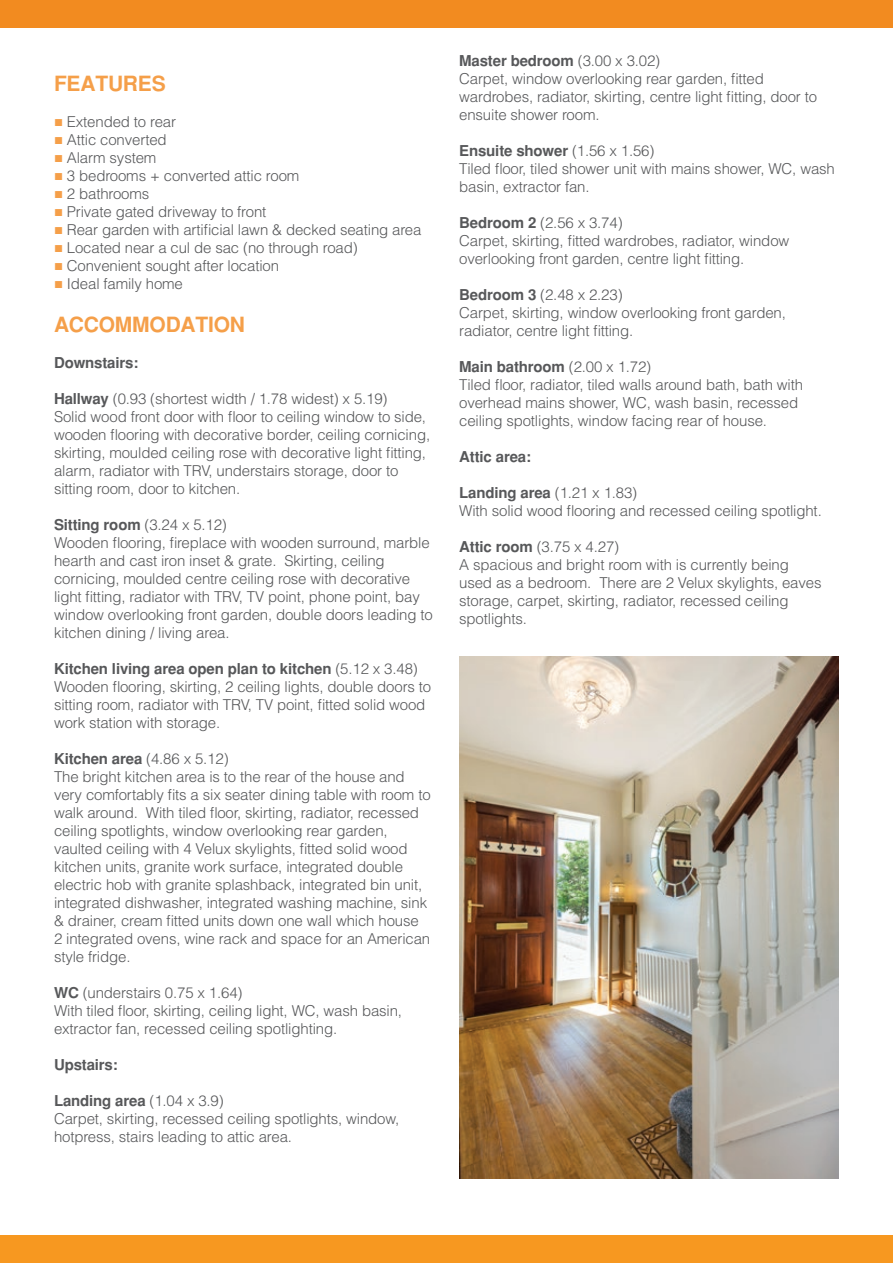
<style>
.page{position:relative;width:893px;height:1263px;background:#fff}
.page>*{position:absolute;margin:0;border:0;box-sizing:border-box;transform-origin:0 0}
.t1{font:700 21px "Helvetica";letter-spacing:-.01em;color:#f59f49}
.t2{font:300 15px/18px "Helvetica";letter-spacing:-.01em;color:#57585a}
.t3{font:700 15px "Helvetica";letter-spacing:-.01em;color:#57585a}
.s1{font-family:"Arial";font-weight:400;color:#f59f49}
.s2{font-weight:700}
</style>
<div class="page">
<div style="left:0;top:0;width:893px;height:28px;background:#f28b20"></div>
<div style="left:0;top:1235px;width:893px;height:28px;background:#f79820"></div>
<img style="left:459px;top:657px;width:380px;height:521px">
<h1 class="t1" style="left:54px;top:71px;width:111px">Features</h1>
<p class="t2" style="left:54px;top:112px;width:124px"><span class="s1">■</span> Extended to rear</p>
<p class="t2" style="left:54px;top:130px;width:114px"><span class="s1">■</span> Attic converted</p>
<p class="t2" style="left:54px;top:148px;width:104px"><span class="s1">■</span> Alarm system</p>
<p class="t2" style="left:54px;top:166px;width:247px"><span class="s1">■</span> 3 bedrooms + converted attic room</p>
<p class="t2" style="left:54px;top:184px;width:97px"><span class="s1">■</span> 2 bathrooms</p>
<p class="t2" style="left:54px;top:202px;width:214px"><span class="s1">■</span> Private gated driveway to front</p>
<p class="t2" style="left:54px;top:220px;width:369px"><span class="s1">■</span> Rear garden with artificial lawn &amp; decked seating area</p>
<p class="t2" style="left:54px;top:238px;width:305px"><span class="s1">■</span> Located near a cul de sac (no through road)</p>
<p class="t2" style="left:54px;top:256px;width:227px"><span class="s1">■</span> Convenient sought after location</p>
<p class="t2" style="left:54px;top:274px;width:130px"><span class="s1">■</span> Ideal family home</p>
<h1 class="t1" style="left:54px;top:313px;width:140px">ACCOMMODATIO</h1>
<h1 class="t1" style="left:230px;top:313px;width:17px">N</h1>
<p class="t3" style="left:54px;top:354px;width:86px">Downstairs:</p>
<p class="t2" style="left:54px;top:389px;width:378px"><span class="s2">Hallway</span> (0.93 (shortest width / 1.78 widest) x 5.19)<br>Solid wood front door with floor to ceiling window to side, wooden flooring with decorative border, ceiling cornicing, skirting, moulded ceiling rose with decorative light fitting, alarm, radiator with TRV, understairs storage, door to sitting room, door to kitchen.</p>
<p class="t2" style="left:54px;top:515px;width:380px"><span class="s2">Sitting room</span> (3.24 x 5.12)<br>Wooden flooring, fireplace with wooden surround, marble hearth and cast iron inset &amp; grate. Skirting, ceiling cornicing, moulded centre ceiling rose with decorative light fitting, radiator with TRV, TV point, phone point, bay window overlooking front garden, double doors leading to kitchen dining / living area.</p>
<p class="t2" style="left:54px;top:659px;width:379px"><span class="s2">Kitchen living area open plan to kitchen</span> (5.12 x 3.48)<br>Wooden flooring, skirting, 2 ceiling lights, double doors to sitting room, radiator with TRV, TV point, fitted solid wood work station with storage.</p>
<p class="t2" style="left:54px;top:749px;width:378px"><span class="s2">Kitchen area</span> (4.86 x 5.12)<br>The bright kitchen area is to the rear of the house and very comfortably fits a six seater dining table with room to walk around. With tiled floor, skirting, radiator, recessed ceiling spotlights, window overlooking rear garden, vaulted ceiling with 4 Velux skylights, fitted solid wood kitchen units, granite work surface, integrated double electric hob with granite splashback, integrated bin unit, integrated dishwasher, integrated washing machine, sink &amp; drainer, cream fitted units down one wall which house 2 integrated ovens, wine rack and space for an American style fridge.</p>
<p class="t2" style="left:54px;top:983px;width:350px"><span class="s2">WC</span> (understairs 0.75 x 1.64)<br>With tiled floor, skirting, ceiling light, WC, wash basin, extractor fan, recessed ceiling spotlighting.</p>
<p class="t3" style="left:54px;top:1056px;width:65px">Upstairs:</p>
<p class="t2" style="left:54px;top:1091px;width:347px"><span class="s2">Landing area</span> (1.04 x 3.9)<br>Carpet, skirting, recessed ceiling spotlights, window, hotpress, stairs leading to attic area.</p>
<p class="t2" style="left:459px;top:51px;width:359px"><span class="s2">Master bedroom</span> (3.00 x 3.02)<br>Carpet, window overlooking rear garden, fitted wardrobes, radiator, skirting, centre light fitting, door to ensuite shower room.</p>
<p class="t2" style="left:459px;top:141px;width:377px"><span class="s2">Ensuite shower</span> (1.56 x 1.56)<br>Tiled floor, tiled shower unit with mains shower, WC, wash basin, extractor fan.</p>
<p class="t2" style="left:459px;top:213px;width:332px"><span class="s2">Bedroom 2</span> (2.56 x 3.74)<br>Carpet, skirting, fitted wardrobes, radiator, window overlooking front garden, centre light fitting.</p>
<p class="t2" style="left:459px;top:285px;width:328px"><span class="s2">Bedroom 3</span> (2.48 x 2.23)<br>Carpet, skirting, window overlooking front garden, radiator, centre light fitting.</p>
<p class="t2" style="left:459px;top:357px;width:345px"><span class="s2">Main bathroom</span> (2.00 x 1.72)<br>Tiled floor, radiator, tiled walls around bath, bath with overhead mains shower, WC, wash basin, recessed ceiling spotlights, window facing rear of house.</p>
<p class="t3" style="left:459px;top:448px;width:73px">Attic area:</p>
<p class="t2" style="left:459px;top:483px;width:364px"><span class="s2">Landing area</span> (1.21 x 1.83)<br>With solid wood flooring and recessed ceiling spotlight.</p>
<p class="t2" style="left:459px;top:537px;width:364px"><span class="s2">Attic room</span> (3.75 x 4.27)<br>A spacious and bright room with is currently being used as a bedroom. There are 2 Velux skylights, eaves storage, carpet, skirting, radiator, recessed ceiling spotlights.</p>
</div>
